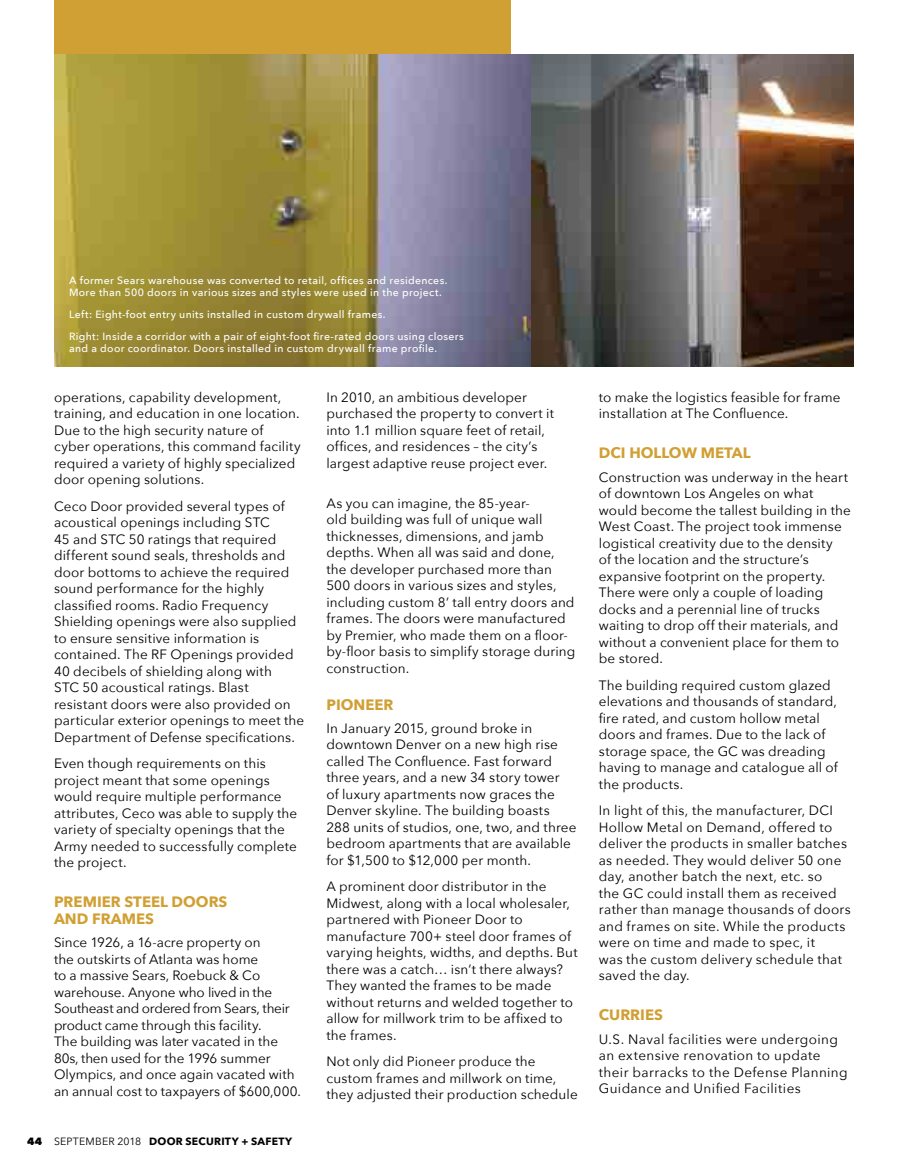
<style>
.page{position:relative;width:905px;height:1175px;background:#fff}
.page>*{position:absolute;margin:0;border:0;box-sizing:border-box;transform-origin:0 0}
.t1{font:700 15px/16.5px "Avenir Next";color:#d1a034}
.t2{font:13.5px/16.5px "Avenir Next";letter-spacing:.01em;color:#000}
.t3{font:13.5px/16.5px "Avenir Next";letter-spacing:.03em;color:#000}
.t4{font:500 10.5px/12px "Avenir Next";letter-spacing:.03em;color:#fff}
.t5{font:700 10.5px "Avenir Next";letter-spacing:.025em;color:#000}
.s1{font-weight:800}
.s2{font-weight:400}
</style>
<div class="page">
<div style="left:54px;top:0;width:456px;height:61px;background:#d1a034"></div>
<img style="left:54px;top:54px;width:477px;height:313px">
<img style="left:531px;top:54px;width:322px;height:313px">
<p class="t4" style="left:69px;top:274px;width:380px">A former Sears warehouse was converted to retail, offices and residences.<br>More than 500 doors in various sizes and styles were used in the project.</p>
<p class="t4" style="left:69px;top:303px;width:396px;line-height:22px">Left: Eight-foot entry units installed in custom drywall frames.<br>Right: Inside a corridor with a pair of eight-foot fire-rated doors using closers</p>
<p class="t4" style="left:69px;top:342px;width:369px">and a door coordinator. Doors installed in custom drywall frame profile.</p>
<p class="t2" style="left:54px;top:388px;width:248px">operations, capability development, training, and education in one location.<br>Due to the high security nature of cyber operations, this command facility required a variety of highly specialized door opening solutions.</p>
<p class="t2" style="left:54px;top:497px;width:252px">Ceco Door provided several types of acoustical openings including STC<br>45 and STC 50 ratings that required different sound seals, thresholds and door bottoms to achieve the required sound performance for the highly classified rooms. Radio Frequency Shielding openings were also supplied to ensure sensitive information is contained. The RF Openings provided 40 decibels of shielding along with<br>STC 50 acoustical ratings. Blast resistant doors were also provided on particular exterior openings to meet the Department of Defense specifications.</p>
<p class="t2" style="left:54px;top:755px;width:245px">Even though requirements on this project meant that some openings would require multiple performance attributes, Ceco was able to supply the variety of specialty openings that the Army needed to successfully complete the project.</p>
<p class="t1" style="left:54px;top:893px;width:175px">PREMIER STEEL DOORS<br>AND FRAMES</p>
<p class="t2" style="left:54px;top:933px;width:248px">Since 1926, a 16-acre property on<br>the outskirts of Atlanta was home<br>to a massive Sears, Roebuck &amp; Co warehouse. Anyone who lived in the Southeast and ordered from Sears, their product came through this facility.<br>The building was later vacated in the 80s, then used for the 1996 summer Olympics, and once again vacated with an annual cost to taxpayers of $600,000.</p>
<p class="t5" style="left:27px;top:1132px;width:267px"><span class="s1">44</span> <span class="s2">SEPTEMBER 2018</span> DOOR SECURITY + SAFETY</p>
<p class="t2" style="left:326px;top:388px;width:229px">In 2010, an ambitious developer purchased the property to convert it into 1.1 million square feet of retail, offices, and residences – the city’s largest adaptive reuse project ever.</p>
<p class="t2" style="left:326px;top:494px;width:250px">As you can imagine, the 85-year-<br>old building was full of unique wall thicknesses, dimensions, and jamb depths. When all was said and done, the developer purchased more than 500 doors in various sizes and styles, including custom 8’ tall entry doors and frames. The doors were manufactured by Premier, who made them on a floor&shy;by-floor basis to simplify storage during construction.</p>
<p class="t1" style="left:326px;top:696px;width:69px">PIONEER</p>
<p class="t2" style="left:326px;top:719px;width:252px">In January 2015, ground broke in downtown Denver on a new high rise called The Confluence. Fast forward three years, and a new 34 story tower<br>of luxury apartments now graces the Denver skyline. The building boasts 288 units of studios, one, two, and three bedroom apartments that are available for $1,500 to $12,000 per month.</p>
<p class="t2" style="left:326px;top:878px;width:253px">A prominent door distributor in the Midwest, along with a local wholesaler, partnered with Pioneer Door to manufacture 700+ steel door frames of varying heights, widths, and depths. But there was a catch… isn’t there always?<br>They wanted the frames to be made without returns and welded together to allow for millwork trim to be affixed to the frames.</p>
<p class="t2" style="left:326px;top:1053px;width:253px">Not only did Pioneer produce the custom frames and millwork on time, they adjusted their production schedule</p>
<p class="t2" style="left:599px;top:388px;width:243px">to make the logistics feasible for frame installation at The Confluence.</p>
<p class="t1" style="left:598px;top:444px;width:153px">DCI HOLLOW METAL</p>
<p class="t2" style="left:598px;top:468px;width:254px">Construction was underway in the heart of downtown Los Angeles on what would become the tallest building in the West Coast. The project took immense logistical creativity due to the density<br>of the location and the structure’s expansive footprint on the property.<br>There were only a couple of loading docks and a perennial line of trucks waiting to drop off their materials, and without a convenient place for them to be stored.</p>
<p class="t2" style="left:598px;top:676px;width:241px">The building required custom glazed elevations and thousands of standard, fire rated, and custom hollow metal doors and frames. Due to the lack of storage space, the GC was dreading having to manage and catalogue all of the products.</p>
<p class="t2" style="left:598px;top:801px;width:254px">In light of this, the manufacturer, DCI Hollow Metal on Demand, offered to deliver the products in smaller batches as needed. They would deliver 50 one day, another batch the next, etc. so<br>the GC could install them as received rather than manage thousands of doors and frames on site. While the products were on time and made to spec, it<br>was the custom delivery schedule that saved the day.</p>
<p class="t1" style="left:598px;top:1006px;width:66px">CURRIES</p>
<p class="t3" style="left:598px;top:1030px;width:250px">U.S. Naval facilities were undergoing an extensive renovation to update their barracks to the Defense Planning Guidance and Unified Facilities</p>
</div>
